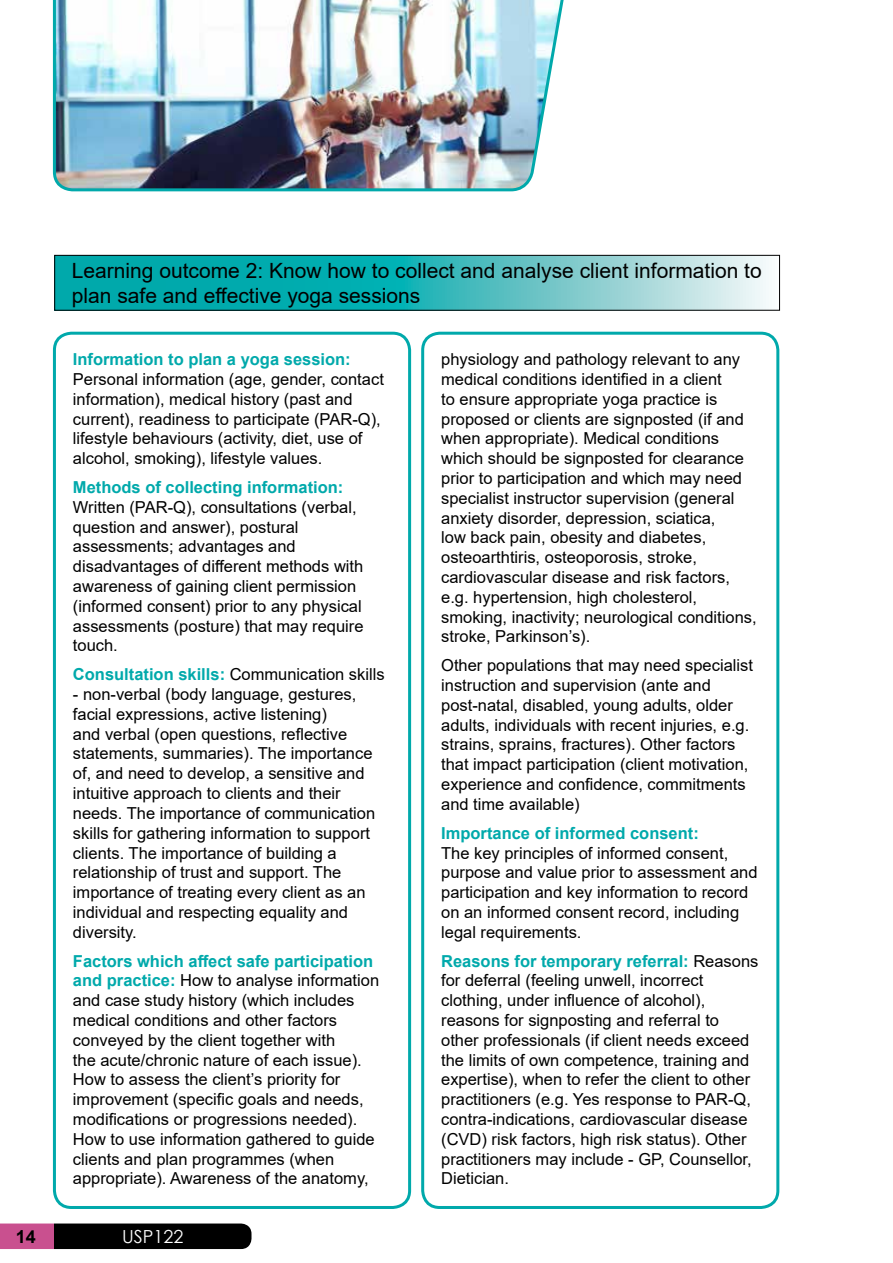
<style>
.page{position:relative;width:893px;height:1263px;background:#fff}
.page>*{position:absolute;margin:0;border:0;box-sizing:border-box;transform-origin:0 0}
.t1{font:21px/25.2px "Arial";color:#000}
.t2{font:18px "Century Gothic";color:#fff}
.t3{font:700 18px "Arial";color:#000}
.t4{font:16.5px/19.8px "Arial";color:#000}
.t5{font:700 16.5px "Arial";color:#00a9ab}
.s1{font-weight:400;color:#000}
.s2{font-weight:700;color:#00a9ab}
</style>
<div class="page">
<svg style="left:56px;top:257px;width:713px;height:51px;background:#45bec0"></svg>
<div style="left:54px;top:255px;width:726px;height:55px;border:1px solid #000"></div>
<div style="left:53px;top:332px;width:358px;height:877px;border:3px solid #00a9ab;border-radius:17px"></div>
<div style="left:421px;top:332px;width:358px;height:877px;border:3px solid #00a9ab;border-radius:17px"></div>
<img style="left:52px;top:0;width:512px;height:192px">
<svg style="left:0;top:1223px;width:251px;height:26px;background:#301724"></svg>
<p class="t1" style="left:72px;top:258px;width:691px">Learning outcome 2: Know how to collect and analyse client information to plan safe and effective yoga sessions</p>
<p class="t5" style="left:73px;top:348px;width:279px">Information to plan a yoga session:</p>
<p class="t4" style="left:73px;top:369px;width:312px">Personal information (age, gender, contact information), medical history (past and current), readiness to participate (PAR-Q), lifestyle behaviours (activity, diet, use of alcohol, smoking), lifestyle values.</p>
<p class="t5" style="left:73px;top:476px;width:272px">Methods of collecting information:</p>
<p class="t4" style="left:73px;top:497px;width:292px">Written (PAR-Q), consultations (verbal, question and answer), postural assessments; advantages and disadvantages of different methods with awareness of gaining client permission (informed consent) prior to any physical assessments (posture) that may require touch.</p>
<p class="t5" style="left:73px;top:663px;width:313px">Consultation skills: <span class="s1">Communication skills</span></p>
<p class="t4" style="left:73px;top:684px;width:304px">- non-verbal (body language, gestures, facial expressions, active listening)<br>and verbal (open questions, reflective statements, summaries). The importance of, and need to develop, a sensitive and intuitive approach to clients and their needs. The importance of communication skills for gathering information to support clients. The importance of building a relationship of trust and support. The importance of treating every client as an individual and respecting equality and diversity.</p>
<p class="t4" style="left:73px;top:951px;width:308px"><span class="s2">Factors which affect safe participation and practice:</span> How to analyse information and case study history (which includes medical conditions and other factors conveyed by the client together with<br>the acute/chronic nature of each issue).<br>How to assess the client’s priority for improvement (specific goals and needs, modifications or progressions needed).<br>How to use information gathered to guide clients and plan programmes (when appropriate). Awareness of the anatomy,</p>
<p class="t3" style="left:16px;top:1224px;width:22px">14</p>
<p class="t2" style="left:122px;top:1223px;width:63px">USP122</p>
<p class="t4" style="left:441px;top:349px;width:317px">physiology and pathology relevant to any medical conditions identified in a client<br>to ensure appropriate yoga practice is proposed or clients are signposted (if and when appropriate). Medical conditions which should be signposted for clearance prior to participation and which may need specialist instructor supervision (general anxiety disorder, depression, sciatica,<br>low back pain, obesity and diabetes, osteoarthtiris, osteoporosis, stroke, cardiovascular disease and risk factors, e.g. hypertension, high cholesterol, smoking, inactivity; neurological conditions, stroke, Parkinson’s).</p>
<p class="t4" style="left:441px;top:655px;width:313px">Other populations that may need specialist instruction and supervision (ante and post-natal, disabled, young adults, older adults, individuals with recent injuries, e.g. strains, sprains, fractures). Other factors that impact participation (client motivation, experience and confidence, commitments and time available)</p>
<p class="t5" style="left:441px;top:821px;width:259px">Importance of informed consent:</p>
<p class="t4" style="left:441px;top:843px;width:318px">The key principles of informed consent, purpose and value prior to assessment and participation and key information to record on an informed consent record, including legal requirements.</p>
<p class="t4" style="left:441px;top:951px;width:319px"><span class="s2">Reasons for temporary referral:</span> Reasons for deferral (feeling unwell, incorrect clothing, under influence of alcohol), reasons for signposting and referral to other professionals (if client needs exceed the limits of own competence, training and expertise), when to refer the client to other practitioners (e.g. Yes response to PAR-Q, contra-indications, cardiovascular disease (CVD) risk factors, high risk status). Other practitioners may include - GP, Counsellor, Dietician.</p>
</div>
